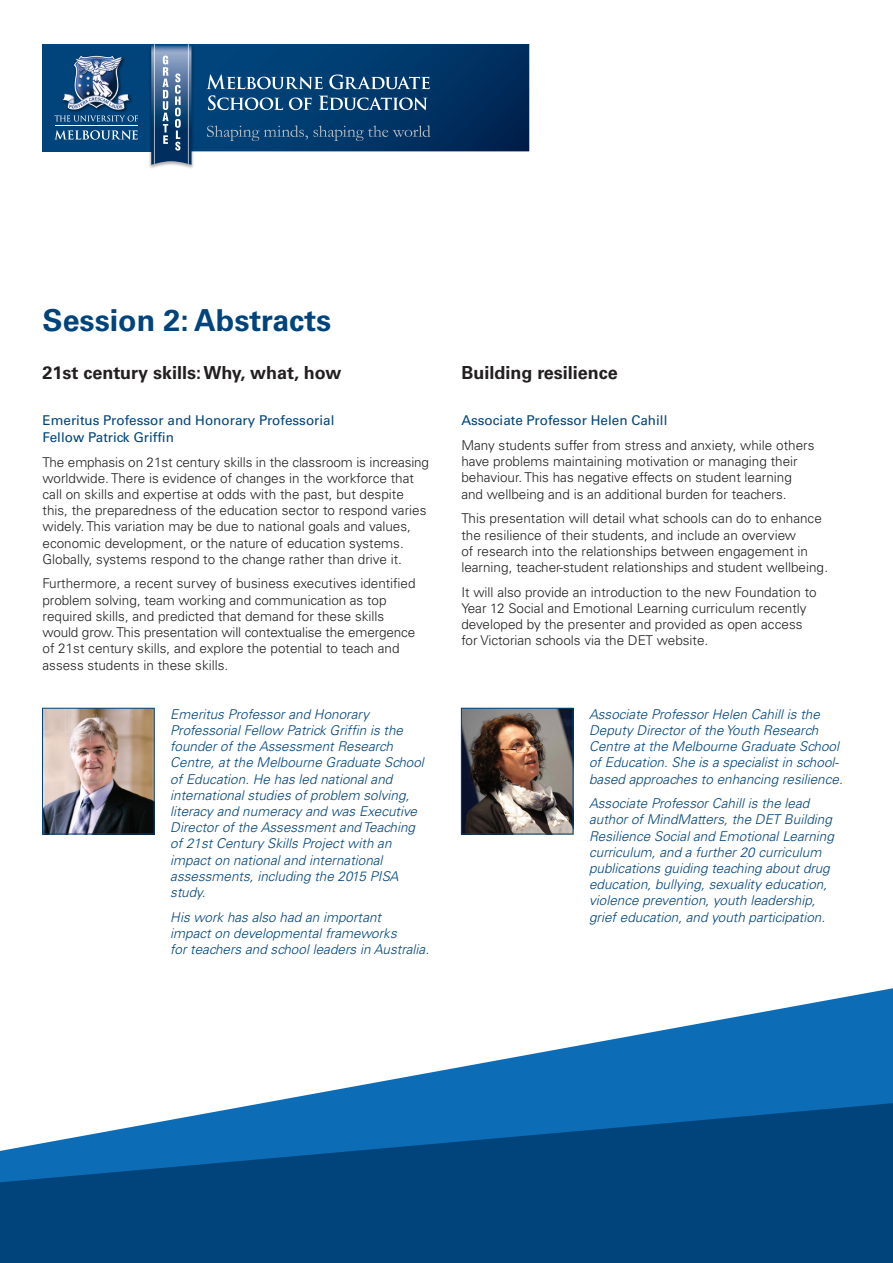
<style>
.page{position:relative;width:893px;height:1263px;background:#fff}
.page>*{position:absolute;margin:0;border:0;box-sizing:border-box;transform-origin:0 0}
.t1{font:700 30.3px "Univers";color:#00447b}
.t2{font:700 18px "Univers";color:#231f20}
.t3{font:300 13.5px/16.2px "Univers";color:#231f20}
.t4{font:italic 300 13.5px/16.2px "Univers";color:#00447b}
.t5{font:13.5px/16.5px "Univers";color:#00447b}
</style>
<div class="page">
<div style="left:43px;top:44px;width:110px;height:107px;background:#00447b"></div>
<svg style="left:54px;top:115px;width:84px;height:7px"></svg>
<hr style="left:55px;top:126px;width:83px;height:1px;background:#fff">
<svg style="left:54px;top:130px;width:84px;height:10px"></svg>
<img style="left:62px;top:55px;width:70px;height:58px">
<img style="left:74px;top:56px;width:7px;height:40px">
<img style="left:148px;top:46px;width:46px;height:122px">
<svg style="left:151px;top:44px;width:378px;height:121px;background:#2e5b84"></svg>
<svg style="left:263px;top:988px;width:630px;height:115px"></svg>
<svg style="left:0;top:1103px;width:893px;height:160px;background:#0d548c"></svg>
<img style="left:44px;top:710px;width:108px;height:122px">
<div style="left:42px;top:708px;width:112px;height:126px;border:1px solid #00447b"></div>
<img style="left:463px;top:710px;width:108px;height:122px">
<div style="left:461px;top:708px;width:112px;height:126px;border:1px solid #00447b"></div>
<p class="t1" style="left:43px;top:303px;width:290px">Session 2: Abstracts</p>
<p class="t2" style="left:43px;top:362px;width:300px">21st century skills: Why, what, how</p>
<p class="t5" style="left:43px;top:412px;width:293px">Emeritus Professor and Honorary Professorial<br>Fellow Patrick Griffin</p>
<p class="t3" style="left:43px;top:454px;width:388px">The emphasis on 21st century skills in the classroom is increasing worldwide. There is evidence of changes in the workforce that call on skills and expertise at odds with the past, but despite this, the preparedness of the education sector to respond varies widely. This variation may be due to national goals and values, economic development, or the nature of education systems.<br>Globally, systems respond to the change rather than drive it.</p>
<p class="t3" style="left:43px;top:576px;width:375px">Furthermore, a recent survey of business executives identified problem solving, team working and communication as top required skills, and predicted that demand for these skills would grow. This presentation will contextualise the emergence of 21st century skills, and explore the potential to teach and assess students in these skills.</p>
<p class="t4" style="left:170px;top:706px;width:255px">Emeritus Professor and Honorary Professorial Fellow Patrick Griffin is the founder of the Assessment Research Centre, at the Melbourne Graduate School of Education. He has led national and international studies of problem solving, literacy and numeracy and was Executive Director of the Assessment and Teaching of 21st Century Skills Project with an impact on national and international assessments, including the 2015 PISA study.</p>
<p class="t4" style="left:170px;top:909px;width:260px">His work has also had an important<br>impact on developmental frameworks<br>for teachers and school leaders in Australia.</p>
<p class="t2" style="left:461px;top:362px;width:158px">Building resilience</p>
<p class="t5" style="left:461px;top:412px;width:208px">Associate Professor Helen Cahill</p>
<p class="t3" style="left:461px;top:437px;width:355px">Many students suffer from stress and anxiety, while others have problems maintaining motivation or managing their behaviour. This has negative effects on student learning and wellbeing and is an additional burden for teachers.</p>
<p class="t3" style="left:461px;top:510px;width:368px">This presentation will detail what schools can do to enhance the resilience of their students, and include an overview<br>of research into the relationships between engagement in learning, teacher-student relationships and student wellbeing.</p>
<p class="t3" style="left:461px;top:584px;width:357px">It will also provide an introduction to the new Foundation to Year 12 Social and Emotional Learning curriculum recently developed by the presenter and provided as open access for Victorian schools via the DET website.</p>
<p class="t4" style="left:589px;top:706px;width:255px">Associate Professor Helen Cahill is the Deputy Director of the Youth Research Centre at the Melbourne Graduate School of Education. She is a specialist in school&shy;based approaches to enhancing resilience.</p>
<p class="t4" style="left:589px;top:795px;width:246px">Associate Professor Cahill is the lead author of MindMatters, the DET Building Resilience Social and Emotional Learning curriculum, and a further 20 curriculum publications guiding teaching about drug education, bullying, sexuality education, violence prevention, youth leadership, grief education, and youth participation.</p>
</div>
